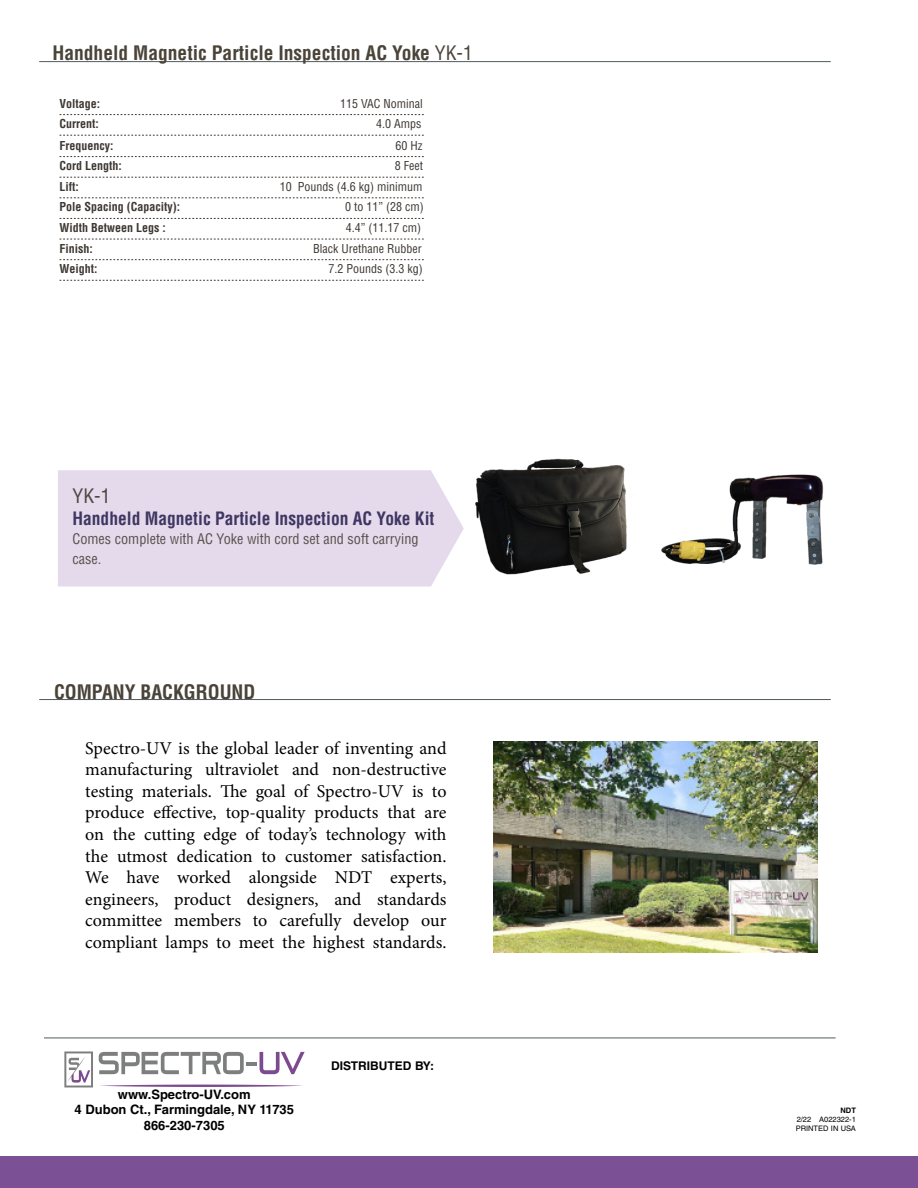
<style>
.page{position:relative;width:918px;height:1188px;background:#fff}
.page>*{position:absolute;margin:0;border:0;box-sizing:border-box;transform-origin:0 0}
.t1{font:700 condensed 19.5px "Helvetica LT Std";color:#4a4339}
.t2{font:condensed 19.5px "Helvetica LT Std";color:#4d443f}
.t3{font:18px/21.6px "Minion Pro";letter-spacing:-.005em;color:#000;text-align:justify}
.t4{font:700 condensed 18px "Helvetica LT Std";color:#3f3662}
.t5{font:condensed 14.25px/19.5px "Helvetica LT Std";color:#57514d}
.t6{font:700 13.05px/15.6px "Helvetica LT Std";color:#000;text-align:center}
.t7{font:condensed 12px "Helvetica LT Std";color:#3d3732}
.t8{font:700 condensed 12px "Helvetica LT Std";color:#3d3732}
.t9{font:700 12px "Helvetica LT Std";color:#000}
.t10{font:7.5px/9px "Helvetica LT Std";color:#000}
.t11{font:700 7.5px "Helvetica LT Std";color:#000}
.s1{font-weight:400}
</style>
<div class="page">
<hr style="left:44px;top:1038px;width:792px;height:1px;background:#505c5e">
<div style="left:58px;top:470px;width:406px;height:116px;background:#e4daeb"></div>
<hr style="left:39px;top:699px;width:792px;height:1px;background:#505b5e">
<hr style="left:39px;top:61px;width:792px;height:1px;background:#505b5e">
<svg style="left:100px;top:1085px;width:203px;height:2px"></svg>
<svg style="left:64px;top:1051px;width:29px;height:36px"></svg>
<svg style="left:99px;top:1052px;width:145px;height:22px"></svg>
<hr style="left:246px;top:1062px;width:11px;height:4px;background:#7d7f7e">
<svg style="left:260px;top:1052px;width:45px;height:22px"></svg>
<div style="left:0;top:1157px;width:918px;height:31px;background:#7b5094"></div>
<svg style="left:60px;top:114px;width:364px;height:1px"></svg>
<svg style="left:60px;top:135px;width:364px;height:1px"></svg>
<svg style="left:60px;top:156px;width:364px;height:1px"></svg>
<svg style="left:60px;top:177px;width:364px;height:1px"></svg>
<svg style="left:60px;top:198px;width:364px;height:1px"></svg>
<svg style="left:60px;top:218px;width:364px;height:1px"></svg>
<svg style="left:60px;top:239px;width:364px;height:1px"></svg>
<svg style="left:60px;top:259px;width:364px;height:1px"></svg>
<svg style="left:60px;top:280px;width:364px;height:1px"></svg>
<img style="left:493px;top:741px;width:325px;height:212px">
<img style="left:475px;top:458px;width:152px;height:117px">
<img style="left:661px;top:474px;width:163px;height:91px">
<p class="t1" style="left:52px;top:41px;width:422px">Handheld Magnetic Particle Inspection AC Yoke <span class="s1">YK-1</span></p>
<p class="t8" style="left:60px;top:96px;width:42px">Voltage:</p>
<p class="t7" style="left:340px;top:96px;width:84px">115 VAC Nominal</p>
<p class="t8" style="left:60px;top:116px;width:41px">Current:</p>
<p class="t7" style="left:376px;top:116px;width:47px">4.0 Amps</p>
<p class="t8" style="left:60px;top:138px;width:55px">Frequency:</p>
<p class="t7" style="left:396px;top:138px;width:28px">60 Hz</p>
<p class="t8" style="left:60px;top:158px;width:64px">Cord Length:</p>
<p class="t7" style="left:395px;top:158px;width:30px">8 Feet</p>
<p class="t8" style="left:60px;top:179px;width:21px">Lift:</p>
<p class="t7" style="left:280px;top:179px;width:144px">10 Pounds (4.6 kg) minimum</p>
<p class="t8" style="left:60px;top:200px;width:122px">Pole Spacing (Capacity):</p>
<p class="t7" style="left:345px;top:200px;width:80px">0 to 11” (28 cm)</p>
<p class="t8" style="left:60px;top:220px;width:108px">Width Between Legs :</p>
<p class="t7" style="left:346px;top:220px;width:77px">4.4” (11.17 cm)</p>
<p class="t8" style="left:60px;top:241px;width:35px">Finish:</p>
<p class="t7" style="left:313px;top:241px;width:110px">Black Urethane Rubber</p>
<p class="t8" style="left:60px;top:261px;width:39px">Weight:</p>
<p class="t7" style="left:328px;top:261px;width:96px">7.2 Pounds (3.3 kg)</p>
<p class="t2" style="left:73px;top:484px;width:39px">YK-1</p>
<p class="t4" style="left:73px;top:507px;width:363px">Handheld Magnetic Particle Inspection AC Yoke Kit</p>
<p class="t5" style="left:73px;top:529px;width:348px">Comes complete with AC Yoke with cord set and soft carrying case.</p>
<p class="t1" style="left:54px;top:680px;width:203px">COMPANY BACKGROUND</p>
<p class="t3" style="left:85px;top:737px;width:363px">Spectro-UV is the global leader of inventing and manufacturing ultraviolet and non-destructive testing materials. The goal of Spectro-UV is to produce effective, top-quality products that are on the cutting edge of today’s technology with the utmost dedication to customer satisfaction.<br>We have worked alongside NDT experts, engineers, product designers, and standards committee members to carefully develop our compliant lamps to meet the highest standards.</p>
<p class="t6" style="left:75px;top:1086px;width:221px">www.Spectro-UV.com<br>4 Dubon Ct., Farmingdale, NY 11735<br>866-230-7305</p>
<p class="t9" style="left:331px;top:1059px;width:105px">DISTRIBUTED BY:</p>
<p class="t11" style="left:841px;top:1106px;width:17px">NDT</p>
<p class="t10" style="left:796px;top:1115px;width:62px">2/22 A022322-1<br>PRINTED IN USA</p>
</div>
